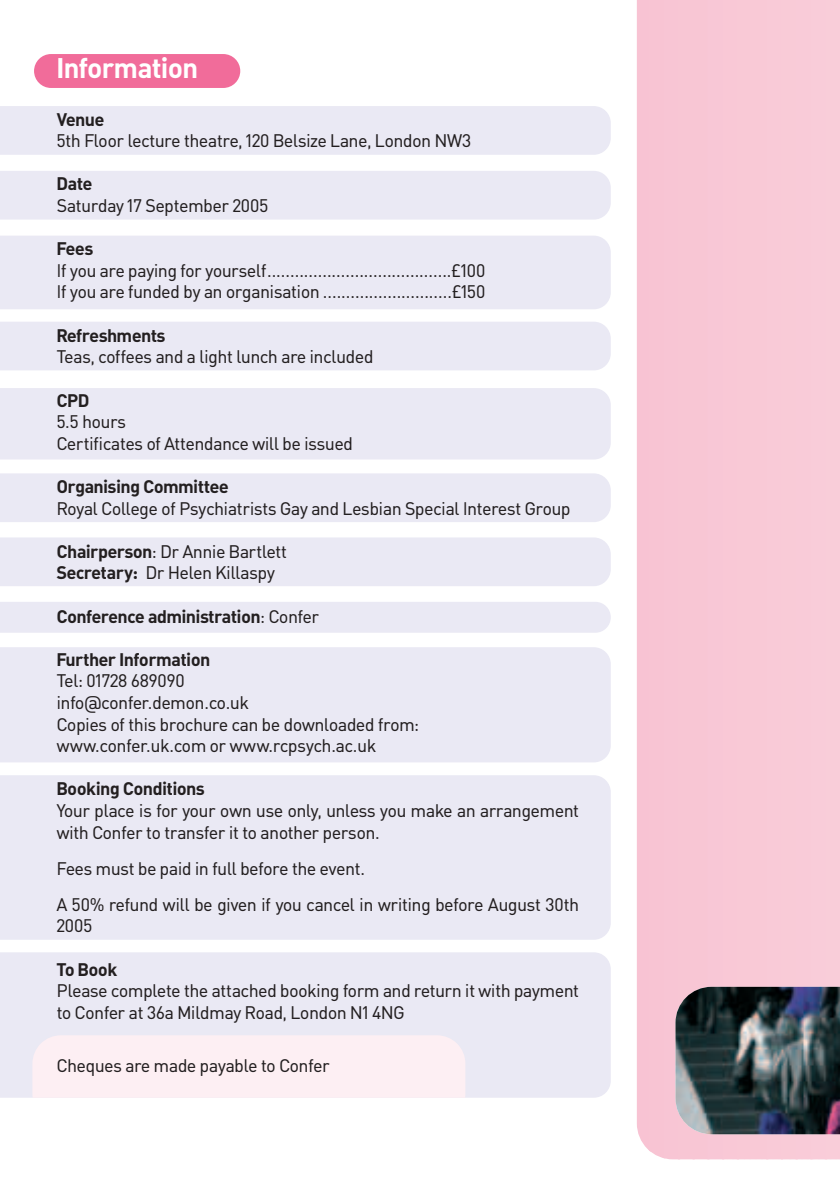
<style>
.page{position:relative;width:840px;height:1191px;background:#fff}
.page>*{position:absolute;margin:0;border:0;box-sizing:border-box;transform-origin:0 0}
.t1{font:700 28px "DIN Habitat";color:#fff}
.t2{font:18px/21.6px "DIN Habitat";color:#231f20}
.t3{font:700 18px "DIN Habitat";color:#231f20}
.s1{font-weight:700}
.s2{font-weight:400}
</style>
<div class="page">
<div style="left:0;top:952px;width:610px;height:145px;background:#eae9f4"></div>
<div style="left:32px;top:1035px;width:433px;height:62px;background:#fdeff3"></div>
<div style="left:0;top:106px;width:610px;height:49px;background:#eae9f4"></div>
<div style="left:0;top:171px;width:610px;height:49px;background:#eae9f4"></div>
<div style="left:0;top:322px;width:610px;height:48px;background:#eae9f4"></div>
<div style="left:0;top:473px;width:610px;height:49px;background:#eae9f4"></div>
<div style="left:0;top:537px;width:610px;height:49px;background:#eae9f4"></div>
<div style="left:0;top:602px;width:610px;height:31px;background:#eae9f4"></div>
<div style="left:0;top:647px;width:610px;height:115px;background:#eae9f4"></div>
<div style="left:0;top:775px;width:610px;height:164px;background:#eae9f4"></div>
<div style="left:0;top:388px;width:610px;height:71px;background:#eae9f4"></div>
<div style="left:0;top:236px;width:610px;height:73px;background:#eae9f4"></div>
<div style="left:636px;top:0;width:14px;height:1159px;background:#f8c3d3"></div>
<div style="left:647px;top:0;width:18px;height:1159px;background:#f8c4d3"></div>
<div style="left:662px;top:0;width:18px;height:1159px;background:#f8c5d4"></div>
<div style="left:677px;top:0;width:17px;height:1159px;background:#f8c6d4"></div>
<div style="left:692px;top:0;width:17px;height:1159px;background:#f8c6d4"></div>
<div style="left:706px;top:0;width:18px;height:1159px;background:#f8c7d6"></div>
<div style="left:721px;top:0;width:17px;height:1159px;background:#f9c8d6"></div>
<div style="left:736px;top:0;width:17px;height:1159px;background:#f9c9d6"></div>
<div style="left:750px;top:0;width:18px;height:1159px;background:#f9c9d6"></div>
<div style="left:765px;top:0;width:18px;height:1159px;background:#f9cad7"></div>
<div style="left:780px;top:0;width:17px;height:1159px;background:#f9cbd7"></div>
<div style="left:794px;top:0;width:18px;height:1159px;background:#f9cbd8"></div>
<div style="left:809px;top:0;width:18px;height:1159px;background:#f9ccd9"></div>
<div style="left:824px;top:0;width:15px;height:1159px;background:#f9cdd9"></div>
<hr style="left:839px;top:0;width:1px;height:1159px;background:#f9ceda">
<div style="left:34px;top:54px;width:206px;height:34px;background:#f16c9a;border-radius:17px"></div>
<img style="left:675px;top:986px;width:164px;height:148px">
<h1 class="t1" style="left:57px;top:58px;width:142px">Information</h1>
<p class="t3" style="left:57px;top:113px;width:49px">Venue</p>
<p class="t2" style="left:57px;top:132px;width:416px">5th Floor lecture theatre, 120 Belsize Lane, London NW3</p>
<p class="t3" style="left:57px;top:178px;width:37px">Date</p>
<p class="t2" style="left:57px;top:197px;width:213px">Saturday 17 September 2005</p>
<p class="t3" style="left:57px;top:242px;width:38px">Fees</p>
<p class="t2" style="left:57px;top:262px;width:430px">If you are paying for yourself........................................£100<br>If you are funded by an organisation ............................£150</p>
<p class="t3" style="left:57px;top:329px;width:110px">Refreshments</p>
<p class="t2" style="left:57px;top:348px;width:318px">Teas, coffees and a light lunch are included</p>
<p class="t3" style="left:57px;top:394px;width:34px">CPD</p>
<p class="t2" style="left:57px;top:413px;width:297px">5.5 hours<br>Certificates of Attendance will be issued</p>
<p class="t3" style="left:57px;top:480px;width:173px">Organising Committee</p>
<p class="t2" style="left:57px;top:499px;width:515px">Royal College of Psychiatrists Gay and Lesbian Special Interest Group</p>
<p class="t2" style="left:57px;top:542px;width:231px"><span class="s1">Chairperson</span>: Dr Annie Bartlett<br><span class="s1">Secretary:</span> Dr Helen Killaspy</p>
<p class="t3" style="left:57px;top:610px;width:264px">Conference administration<span class="s2">: Confer</span></p>
<p class="t3" style="left:57px;top:653px;width:155px">Further Information</p>
<p class="t2" style="left:57px;top:672px;width:364px">Tel: 01728 689090<br>info@confer.demon.co.uk<br>Copies of this brochure can be downloaded from: www.confer.uk.com or www.rcpsych.ac.uk</p>
<p class="t3" style="left:57px;top:782px;width:149px">Booking Conditions</p>
<p class="t2" style="left:57px;top:802px;width:523px">Your place is for your own use only, unless you make an arrangement with Confer to transfer it to another person.</p>
<p class="t2" style="left:57px;top:852px;width:523px;line-height:36px">Fees must be paid in full before the event.<br>A 50% refund will be given if you cancel in writing before August 30th</p>
<p class="t2" style="left:57px;top:917px;width:37px">2005</p>
<p class="t3" style="left:57px;top:962px;width:62px">To Book</p>
<p class="t2" style="left:57px;top:982px;width:523px">Please complete the attached booking form and return it with payment to Confer at 36a Mildmay Road, London N1 4NG</p>
<p class="t2" style="left:57px;top:1057px;width:274px">Cheques are made payable to Confer</p>
</div>
